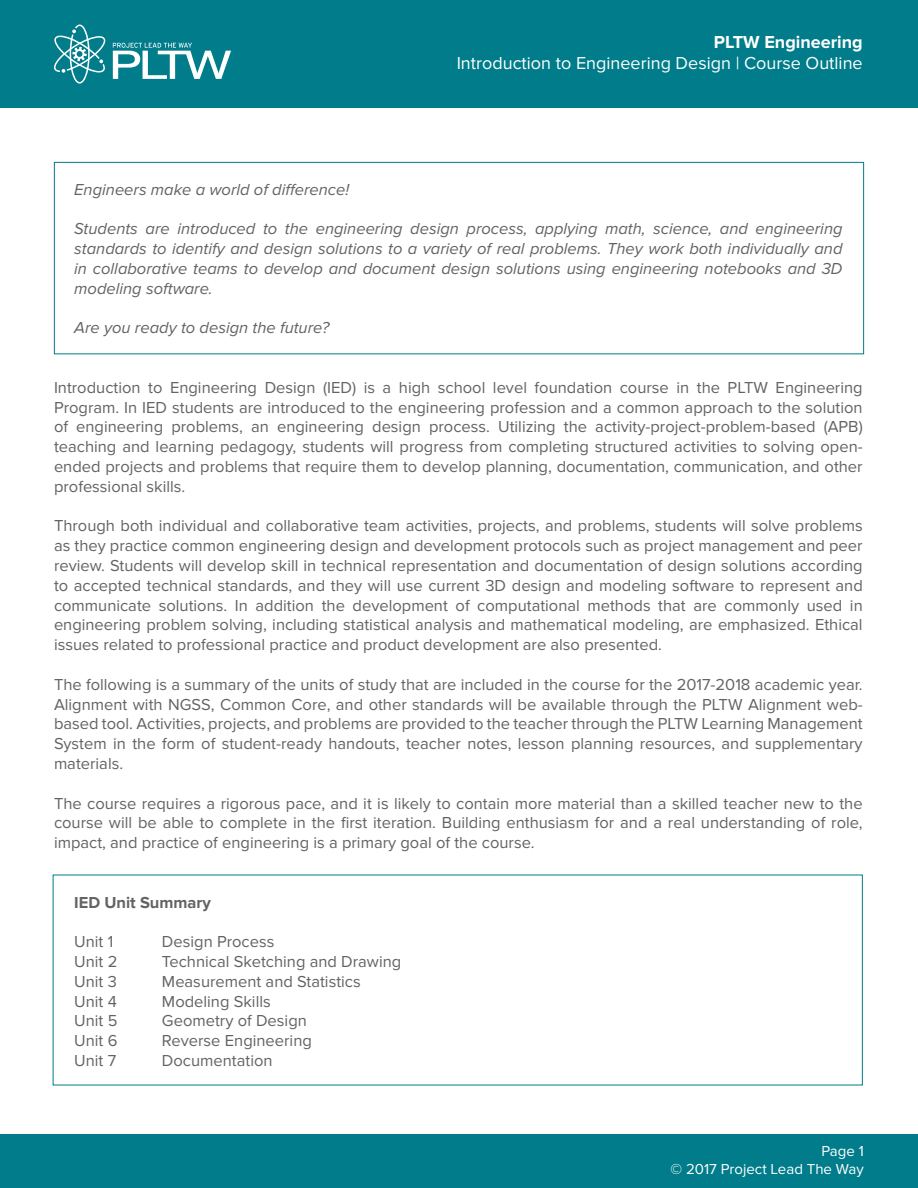
<style>
.page{position:relative;width:918px;height:1188px;background:#fff}
.page>*{position:absolute;margin:0;border:0;box-sizing:border-box;transform-origin:0 0}
.t1{font:18px "Proxima Nova";color:#fff}
.t2{font:700 18px "Proxima Nova";color:#fff}
.t3{font:16.5px/19.8px "Proxima Nova";color:#636366;text-align:justify}
.t4{font:italic 16.5px/19.8px "Proxima Nova";color:#636366;text-align:justify}
.t5{font:700 16.5px "Proxima Nova";color:#636366}
.t6{font:15px "Proxima Nova";color:#fff}
</style>
<div class="page">
<div style="left:0;top:0;width:918px;height:108px;background:#007c8a"></div>
<svg style="left:113px;top:43px;width:118px;height:36px"></svg>
<svg style="left:54px;top:25px;width:51px;height:59px"></svg>
<div style="left:0;top:1134px;width:918px;height:54px;background:#007c8a"></div>
<div style="left:54px;top:162px;width:810px;height:192px;border:1px solid #007c8a"></div>
<p class="t2" style="left:714px;top:32px;width:150px">PLTW Engineering</p>
<p class="t1" style="left:457px;top:53px;width:408px">Introduction to Engineering Design | Course Outline</p>
<p class="t4" style="left:74px;top:180px;width:276px">Engineers make a world of difference!</p>
<p class="t4" style="left:74px;top:220px;width:770px">Students are introduced to the engineering design process, applying math, science, and engineering standards to identify and design solutions to a variety of real problems. They work both individually and in collaborative teams to develop and document design solutions using engineering notebooks and 3D modeling software.</p>
<p class="t4" style="left:74px;top:319px;width:257px">Are you ready to design the future?</p>
<p class="t3" style="left:54px;top:378px;width:810px">Introduction to Engineering Design (IED) is a high school level foundation course in the PLTW Engineering Program. In IED students are introduced to the engineering profession and a common approach to the solution of engineering problems, an engineering design process. Utilizing the activity-project-problem-based (APB) teaching and learning pedagogy, students will progress from completing structured activities to solving open&shy;ended projects and problems that require them to develop planning, documentation, communication, and other professional skills.</p>
<p class="t3" style="left:54px;top:517px;width:810px">Through both individual and collaborative team activities, projects, and problems, students will solve problems as they practice common engineering design and development protocols such as project management and peer review. Students will develop skill in technical representation and documentation of design solutions according to accepted technical standards, and they will use current 3D design and modeling software to represent and communicate solutions. In addition the development of computational methods that are commonly used in engineering problem solving, including statistical analysis and mathematical modeling, are emphasized. Ethical issues related to professional practice and product development are also presented.</p>
<p class="t3" style="left:54px;top:675px;width:810px">The following is a summary of the units of study that are included in the course for the 2017-2018 academic year.<br>Alignment with NGSS, Common Core, and other standards will be available through the PLTW Alignment web&shy;based tool. Activities, projects, and problems are provided to the teacher through the PLTW Learning Management System in the form of student-ready handouts, teacher notes, lesson planning resources, and supplementary materials.</p>
<p class="t3" style="left:54px;top:794px;width:810px">The course requires a rigorous pace, and it is likely to contain more material than a skilled teacher new to the course will be able to complete in the first iteration. Building enthusiasm for and a real understanding of role, impact, and practice of engineering is a primary goal of the course.</p>
<p class="t5" style="left:74px;top:893px;width:138px">IED Unit Summary</p>
<p class="t3" style="left:74px;top:932px;width:41px">Unit 1</p>
<p class="t3" style="left:162px;top:932px;width:114px">Design Process</p>
<p class="t3" style="left:74px;top:952px;width:45px">Unit 2</p>
<p class="t3" style="left:162px;top:952px;width:241px">Technical Sketching and Drawing</p>
<p class="t3" style="left:74px;top:972px;width:44px">Unit 3</p>
<p class="t3" style="left:162px;top:972px;width:200px">Measurement and Statistics</p>
<p class="t3" style="left:74px;top:992px;width:44px">Unit 4</p>
<p class="t3" style="left:162px;top:992px;width:110px">Modeling Skills</p>
<p class="t3" style="left:74px;top:1012px;width:45px">Unit 5</p>
<p class="t3" style="left:162px;top:1012px;width:146px">Geometry of Design</p>
<p class="t3" style="left:74px;top:1031px;width:45px">Unit 6</p>
<p class="t3" style="left:162px;top:1031px;width:151px">Reverse Engineering</p>
<p class="t3" style="left:74px;top:1051px;width:43px">Unit 7</p>
<p class="t3" style="left:162px;top:1051px;width:112px">Documentation</p>
<p class="t6" style="left:822px;top:1144px;width:44px">Page 1</p>
<p class="t6" style="left:671px;top:1161px;width:48px">© 2017</p>
<p class="t6" style="left:705px;top:1162px;width:160px">© Project Lead The Way</p>
</div>
